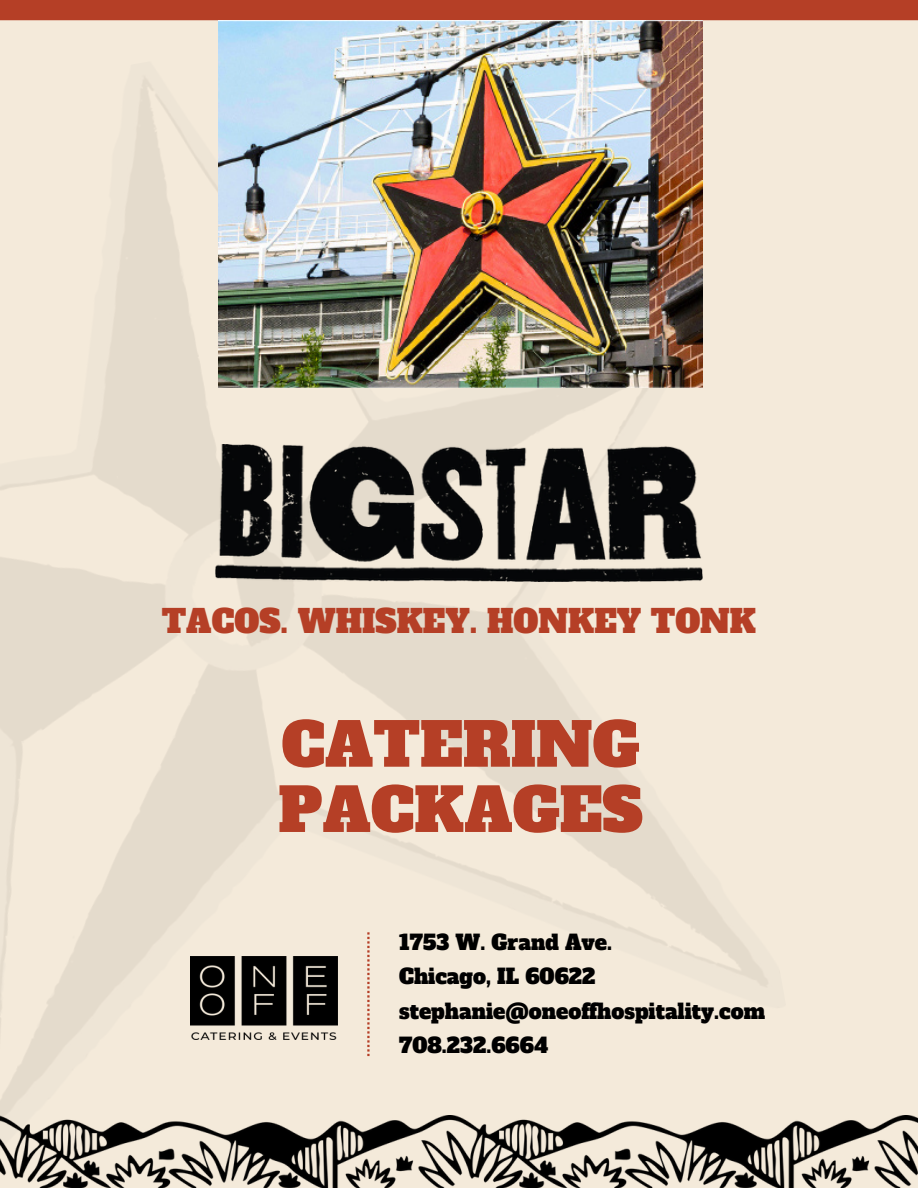
<style>
.page{position:relative;width:918px;height:1188px;background:#f4eada}
.page>*{position:absolute;margin:0;border:0;box-sizing:border-box;transform-origin:0 0}
.t1{font:60px/65.2px "Alfa Slab One";color:#b53f26}
.t2{font:31.5px "Alfa Slab One";color:#b53f26}
.t3{font:20.55px "Alfa Slab One";color:#000}
</style>
<div class="page">
<div style="left:0;top:0;width:918px;height:20px;background:#b53f26"></div>
<img style="left:0;top:20px;width:790px;height:1095px">
<img style="left:215px;top:444px;width:488px;height:137px">
<svg style="left:367px;top:932px;width:3px;height:124px"></svg>
<img style="left:0;top:1115px;width:918px;height:73px">
<img style="left:219px;top:20px;width:483px;height:367px">
<img style="left:190px;top:957px;width:147px;height:83px">
<h1 class="t2" style="left:162px;top:601px;width:596px">TACOS. WHISKEY. HONKEY TONK</h1>
<h2 class="t1" style="left:278px;top:713px;width:366px">CATERING<br>PACKAGES</h2>
<p class="t3" style="left:399px;top:929px;width:214px">1753 W. Grand Ave.</p>
<p class="t3" style="left:399px;top:963px;width:198px">Chicago, IL 60622</p>
<p class="t3" style="left:399px;top:997px;width:367px">stephanie@oneoffhospitality.com</p>
<p class="t3" style="left:399px;top:1031px;width:151px">708.232.6664</p>
</div>
